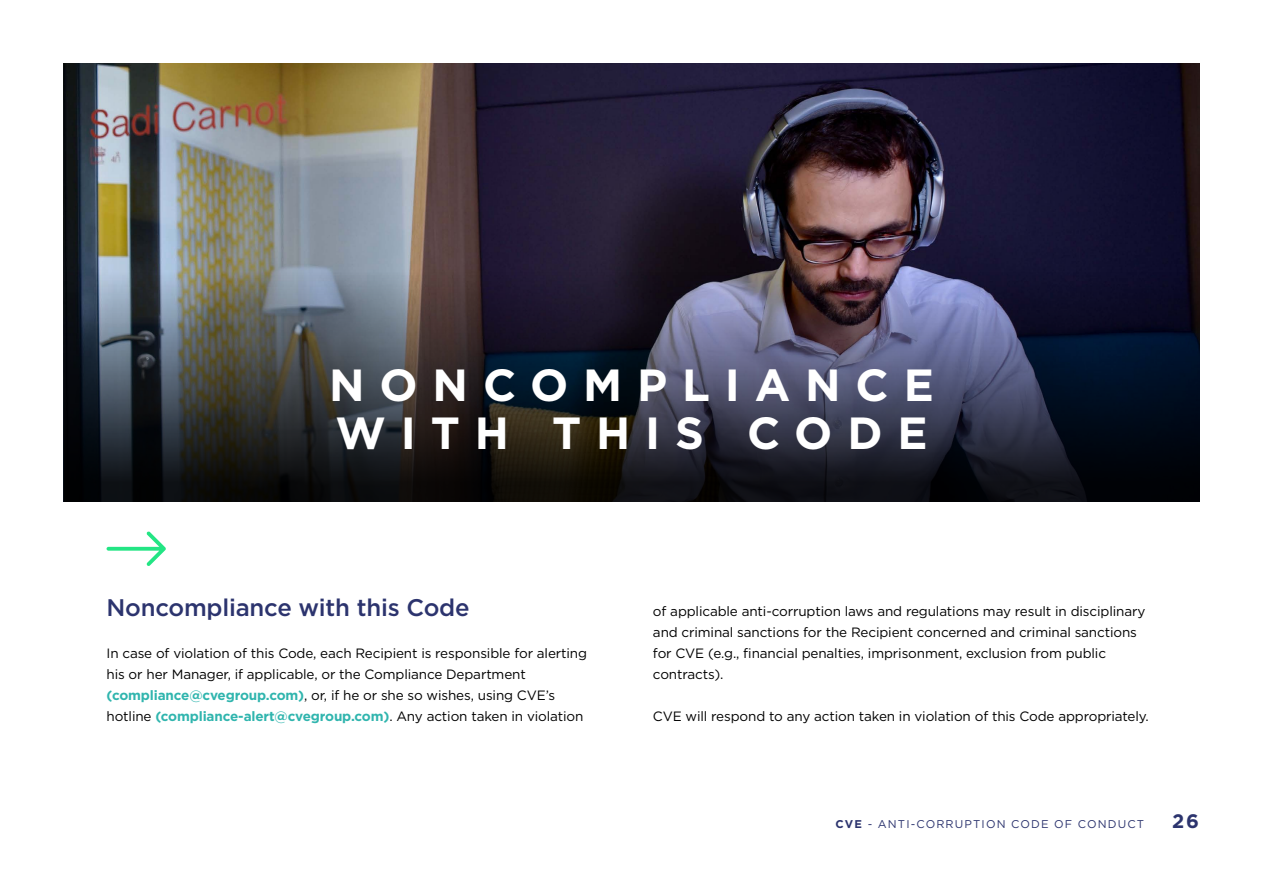
<style>
.page{position:relative;width:1263px;height:893px;background:#fff}
.page>*{position:absolute;margin:0;border:0;box-sizing:border-box;transform-origin:0 0}
.t1{font:700 45px/48px "Gotham";letter-spacing:.33em;color:#fff}
.TexteCourant_justif{font:500 24px "Gotham";letter-spacing:-.01em;color:#2c346e}
.t2{font:700 19.5px "Gotham";color:#2c346e}
.TexteCourant_justif-2{font:13.5px/21px "Gotham";letter-spacing:-.01em;color:#000}
.t3{font:11.25px "Gotham";letter-spacing:.1em;color:#2c346e}
.s1{font-weight:700;color:#30b5ae}
.s2{font-weight:700}
</style>
<div class="page">
<img style="left:64px;top:64px;width:1135px;height:176px">
<img style="left:64px;top:240px;width:1135px;height:262px">
<svg style="left:107px;top:531px;width:59px;height:35px"></svg>
<p class="t1" style="left:329px;top:361px;width:606px">NONCOMPLIANCE<br>WITH THIS CODE</p>
<p class="TexteCourant_justif" style="left:107px;top:592px;width:365px">Noncompliance with this Code</p>
<p class="TexteCourant_justif-2" style="left:107px;top:643px;width:482px">In case of violation of this Code, each Recipient is responsible for alerting his or her Manager, if applicable, or the Compliance Department <span class="s1">(compliance@cvegroup.com)</span>, or, if he or she so wishes, using CVE’s hotline <span class="s1">(compliance-alert@cvegroup.com)</span>. Any action taken in violation</p>
<p class="TexteCourant_justif-2" style="left:653px;top:601px;width:494px">of applicable anti-corruption laws and regulations may result in disciplinary and criminal sanctions for the Recipient concerned and criminal sanctions for CVE (e.g., financial penalties, imprisonment, exclusion from public contracts).</p>
<p class="TexteCourant_justif-2" style="left:653px;top:706px;width:497px">CVE will respond to any action taken in violation of this Code appropriately.</p>
<p class="t3" style="left:835px;top:817px;width:310px"><span class="s2">CVE</span> - ANTI-CORRUPTION CODE OF CONDUCT</p>
<h3 class="t2" style="left:1172px;top:808px;width:29px">26</h3>
</div>
